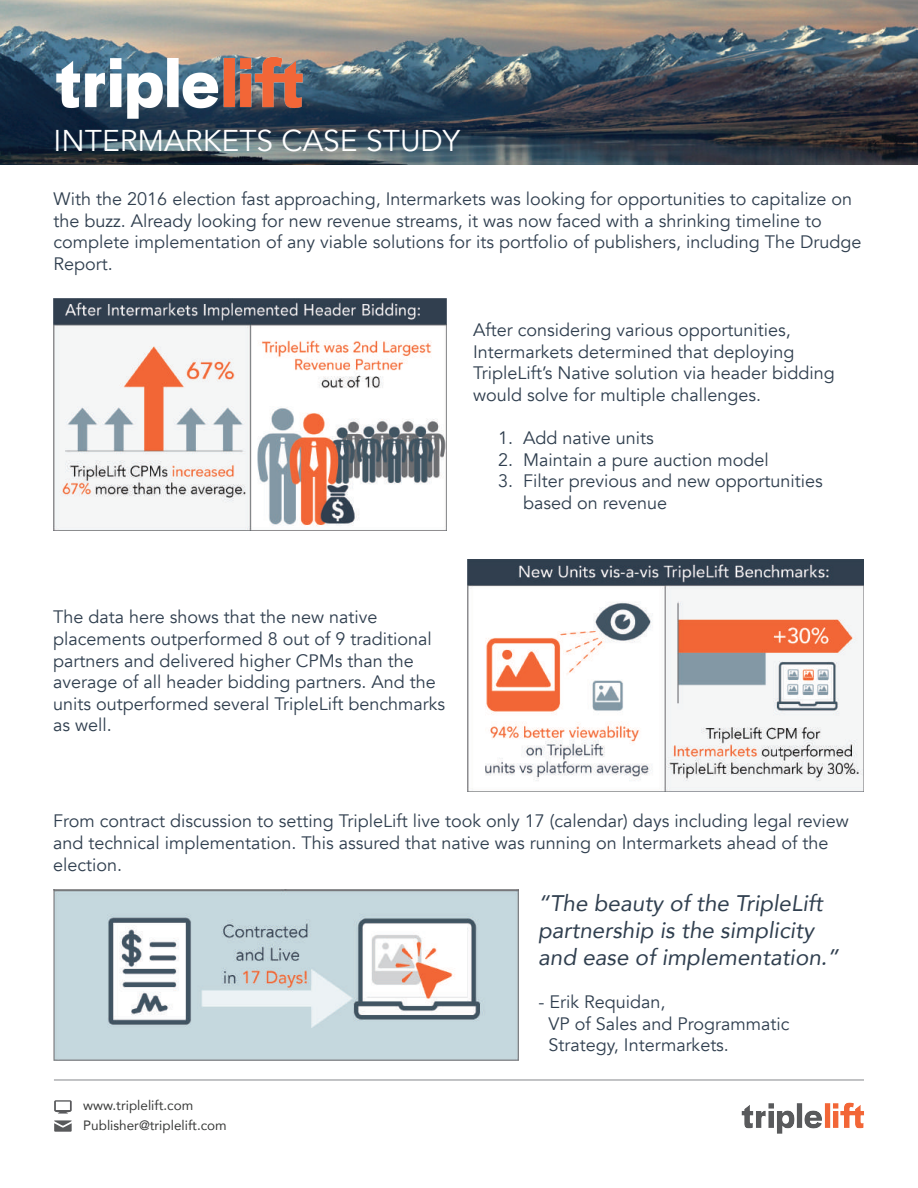
<style>
.page{position:relative;width:918px;height:1188px;background:#fff}
.page>*{position:absolute;margin:0;border:0;box-sizing:border-box;transform-origin:0 0}
.t1{font:30px "Avenir";color:#fff}
.t2{font:italic 22.5px/27px "Avenir";color:#303f4f}
.t3{font:18px/21.6px "Avenir";color:#303f4f}
.t4{font:13.5px/19.5px "Avenir";color:#393a39}
</style>
<div class="page">
<img style="left:741px;top:1102px;width:123px;height:32px">
<svg style="left:54px;top:1100px;width:18px;height:14px"></svg>
<svg style="left:54px;top:1120px;width:18px;height:12px"></svg>
<hr style="left:54px;top:1079px;width:810px;height:2px;background:#939598">
<img style="left:53px;top:889px;width:466px;height:171px">
<img style="left:467px;top:559px;width:397px;height:233px">
<img style="left:53px;top:298px;width:393px;height:233px">
<img style="left:0;top:0;width:918px;height:165px">
<img style="left:46px;top:47px;width:267px;height:80px">
<h1 class="t1" style="left:54px;top:122px;width:408px">INTERMARKETS CASE STUDY</h1>
<p class="t3" style="left:54px;top:188px;width:809px">With the 2016 election fast approaching, Intermarkets was looking for opportunities to capitalize on the buzz. Already looking for new revenue streams, it was now faced with a shrinking timeline to complete implementation of any viable solutions for its portfolio of publishers, including The Drudge Report.</p>
<p class="t3" style="left:473px;top:320px;width:363px">After considering various opportunities, Intermarkets determined that deploying TripleLift’s Native solution via header bidding would solve for multiple challenges.</p>
<p class="t3" style="left:498px;top:428px;width:157px">1. Add native units</p>
<p class="t3" style="left:498px;top:449px;width:272px">2. Maintain a pure auction model</p>
<p class="t3" style="left:523px;top:471px;width:301px;text-indent:-25px">3. Filter previous and new opportunities based on revenue</p>
<p class="t3" style="left:53px;top:607px;width:393px">The data here shows that the new native placements outperformed 8 out of 9 traditional partners and delivered higher CPMs than the average of all header bidding partners. And the units outperformed several TripleLift benchmarks as well.</p>
<p class="t3" style="left:53px;top:811px;width:797px">From contract discussion to setting TripleLift live took only 17 (calendar) days including legal review and technical implementation. This assured that native was running on Intermarkets ahead of the election.</p>
<p class="t4" style="left:83px;top:1095px;width:145px">www.triplelift.com<br>Publisher@triplelift.com</p>
<p class="t2" style="left:538px;top:889px;width:302px">“The beauty of the TripleLift partnership is the simplicity and ease of implementation.”</p>
<p class="t3" style="left:549px;top:991px;width:243px;text-indent:-10px">- Erik Requidan,<br>VP of Sales and Programmatic<br>Strategy, Intermarkets.</p>
</div>
